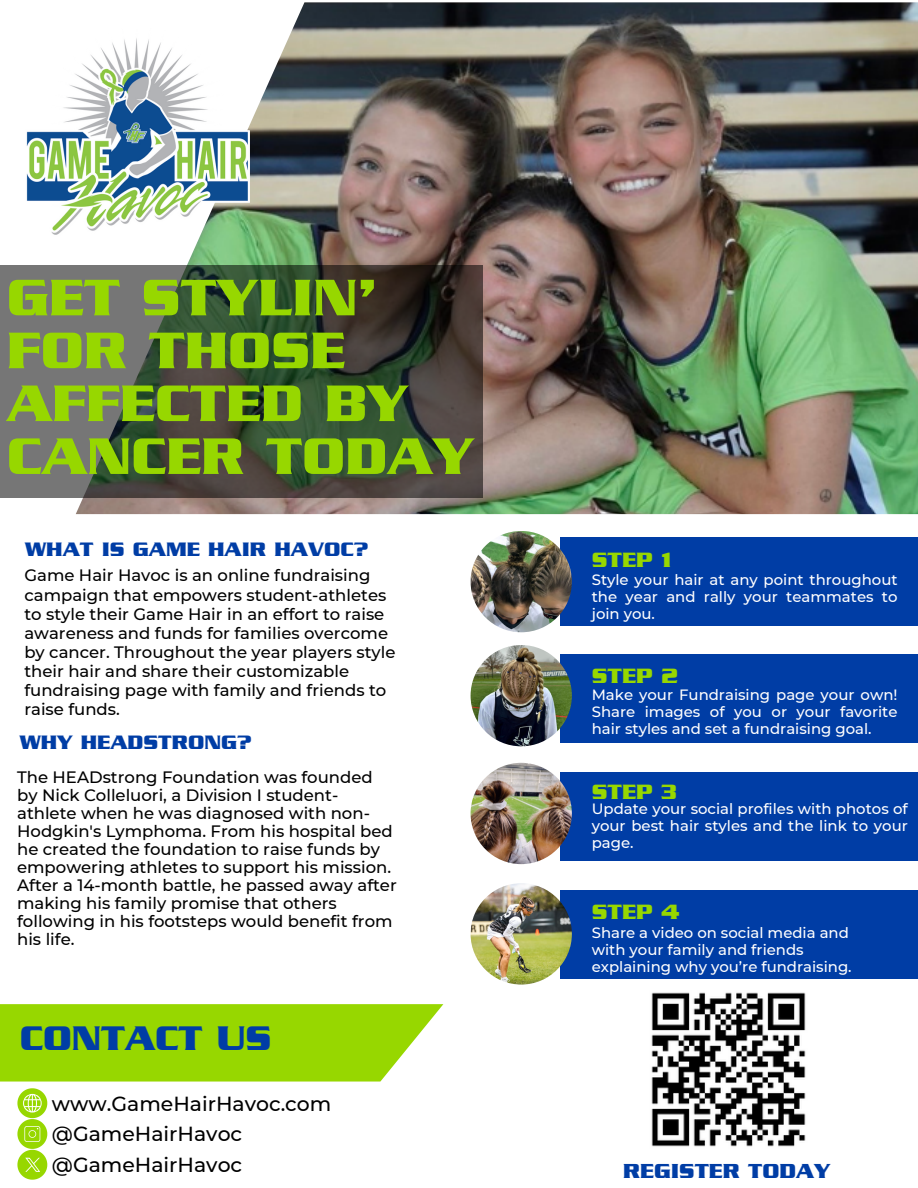
<style>
.page{position:relative;width:918px;height:1188px;background:#fff}
.page>*{position:absolute;margin:0;border:0;box-sizing:border-box;transform-origin:0 0}
.t1{font:700 55.5px "Serpentine";color:#97d700}
.t2{font:700 36.9px "Serpentine";color:#003da5}
.t3{font:700 22.35px "Serpentine";color:#97d700}
.t4{font:700 21.9px "Serpentine";color:#003da5}
.t5{font:700 21px "Serpentine";color:#003da5}
.t6{font:500 20.4px "Montserrat";color:#000}
.t7{font:500 16.5px/18px "Montserrat";color:#000}
.t8{font:500 14.85px/16.8px "Montserrat";color:#fff;text-align:justify}
</style>
<div class="page">
<img style="left:76px;top:2px;width:842px;height:512px">
<div style="left:560px;top:537px;width:358px;height:89px;background:#003da5"></div>
<svg style="left:0;top:1004px;width:443px;height:78px;background:#9fda13"></svg>
<svg style="left:0;top:265px;width:483px;height:232px;background:#4a5247"></svg>
<div style="left:560px;top:655px;width:358px;height:88px;background:#003da5"></div>
<div style="left:560px;top:772px;width:358px;height:89px;background:#003da5"></div>
<img style="left:651px;top:992px;width:155px;height:155px">
<div style="left:560px;top:891px;width:358px;height:88px;background:#003da5"></div>
<svg style="left:17px;top:1088px;width:30px;height:92px"></svg>
<img style="left:471px;top:531px;width:101px;height:101px;border-radius:50%">
<img style="left:471px;top:645px;width:101px;height:101px;border-radius:50%">
<img style="left:471px;top:763px;width:101px;height:101px;border-radius:50%">
<img style="left:471px;top:883px;width:101px;height:102px;border-radius:50%">
<img style="left:26px;top:27px;width:223px;height:210px">
<p class="t1" style="left:7px;top:265px;width:372px">GET STYLIN’</p>
<p class="t1" style="left:7px;top:318px;width:340px">FOR THOSE</p>
<p class="t1" style="left:7px;top:371px;width:403px">AFFECTED BY</p>
<p class="t1" style="left:7px;top:424px;width:469px">CANCER TODAY</p>
<p class="t5" style="left:25px;top:537px;width:345px">WHAT IS GAME HAIR HAVOC?</p>
<p class="t7" style="left:24px;top:566px;width:373px;line-height:19.2px">Game Hair Havoc is an online fundraising campaign that empowers student-athletes to style their Game Hair in an effort to raise awareness and funds for families overcome by cancer. Throughout the year players style their hair and share their customizable fundraising page with family and friends to raise funds.</p>
<p class="t5" style="left:20px;top:731px;width:234px">WHY HEADSTRONG?</p>
<p class="t7" style="left:17px;top:768px;width:381px">The HEADstrong Foundation was founded by Nick Colleluori, a Division I student&shy;athlete when he was diagnosed with non-Hodgkin's Lymphoma. From his hospital bed he created the foundation to raise funds by empowering athletes to support his mission.<br>After a 14-month battle, he passed away after making his family promise that others following in his footsteps would benefit from his life.</p>
<p class="t2" style="left:20px;top:1017px;width:253px">CONTACT US</p>
<p class="t6" style="left:52px;top:1091px;width:281px">www.GameHairHavoc.com</p>
<p class="t6" style="left:52px;top:1122px;width:192px">@GameHairHavoc</p>
<p class="t6" style="left:52px;top:1152px;width:192px">@GameHairHavoc</p>
<p class="t3" style="left:592px;top:547px;width:82px">STEP 1</p>
<p class="t8" style="left:592px;top:572px;width:307px">Style your hair at any point throughout the year and rally your teammates to join you.</p>
<p class="t3" style="left:592px;top:663px;width:88px">STEP 2</p>
<p class="t8" style="left:592px;top:686px;width:307px">Make your Fundraising page your own!<br>Share images of you or your favorite hair styles and set a fundraising goal.</p>
<p class="t3" style="left:592px;top:778px;width:87px">STEP 3</p>
<p class="t8" style="left:592px;top:800px;width:318px">Update your social profiles with photos of your best hair styles and the link to your page.</p>
<p class="t3" style="left:592px;top:899px;width:89px">STEP 4</p>
<p class="t8" style="left:592px;top:924px;width:261px;text-align:left">Share a video on social media and with your family and friends explaining why you’re fundraising.</p>
<p class="t4" style="left:623px;top:1159px;width:209px">REGISTER TODAY</p>
</div>
